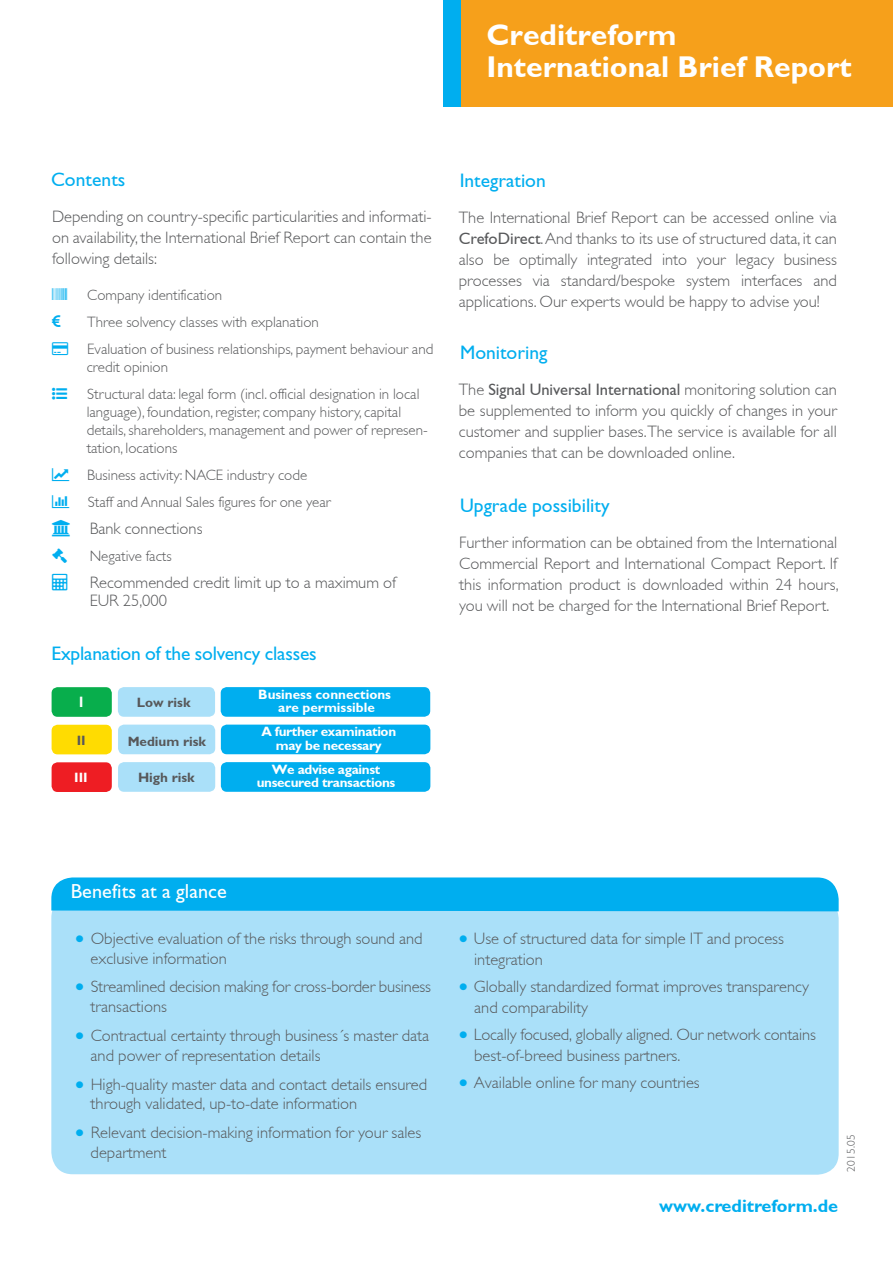
<style>
.page{position:relative;width:893px;height:1263px;background:#fff}
.page>*{position:absolute;margin:0;border:0;box-sizing:border-box;transform-origin:0 0}
.t1{font:700 30px/31.5px "Gill Sans";color:#fff}
.t2{font:20.25px "Gill Sans";letter-spacing:.005em;color:#fff}
.t3{font:19.5px "Gill Sans";color:#00aeef}
.t4{font:700 18px "Gill Sans";color:#00aeef}
.t5{font:300 16.5px/21px "Gill Sans";color:#57585a}
.t6{font:300 15px/27px "Gill Sans";color:#57585a}
.t7{font:700 15px "Gill Sans";color:#fff}
.t8{font:700 13.5px/13.5px "Gill Sans";letter-spacing:-.025em;color:#fff;text-align:center}
.t9{font:700 13.5px/13.5px "Gill Sans";color:#fff;text-align:center}
.t10{font:700 13.5px "Gill Sans";color:#57585a}
.t11{font:300 11.25px "Gill Sans";letter-spacing:.04em;color:#57585a}
.s1{font-weight:400}
.s2{font-weight:700;font-size:24px;color:#00aeef}
</style>
<div class="page">
<div style="left:455px;top:0;width:438px;height:106px;background:#f6a01b"></div>
<div style="left:444px;top:0;width:17px;height:106px;background:#00aeef"></div>
<div style="left:51px;top:896px;width:788px;height:279px;background:#aae0f9;border-radius:22px"></div>
<div style="left:51px;top:877px;width:788px;height:34px;background:#00aeef"></div>
<div style="left:118px;top:687px;width:97px;height:30px;background:#aae0f9;border-radius:6px"></div>
<div style="left:118px;top:725px;width:97px;height:29px;background:#aae0f9;border-radius:6px"></div>
<div style="left:118px;top:762px;width:97px;height:30px;background:#aae0f9;border-radius:6px"></div>
<div style="left:52px;top:687px;width:60px;height:30px;background:#08ae4c;border-radius:6px"></div>
<div style="left:52px;top:725px;width:60px;height:29px;background:#ffdc01;border-radius:6px"></div>
<div style="left:52px;top:762px;width:60px;height:30px;background:#ee1d23;border-radius:6px"></div>
<div style="left:221px;top:687px;width:209px;height:30px;background:#00aeef;border-radius:6px"></div>
<div style="left:221px;top:725px;width:209px;height:29px;background:#00aeef;border-radius:6px"></div>
<div style="left:221px;top:762px;width:209px;height:30px;background:#00aeef;border-radius:6px"></div>
<p class="t1" style="left:486px;top:19px;width:367px">Creditreform<br>International Brief Report</p>
<p class="t3" style="left:51px;top:168px;width:76px">Contents</p>
<p class="t3" style="left:460px;top:169px;width:88px">Integration</p>
<p class="t5" style="left:52px;top:206px;width:381px;text-align:justify">Depending on country-specific particularities and informati&shy;on availability, the International Brief Report can contain the following details:</p>
<p class="t6" style="left:87px;top:281px;width:348px">Company identification<br>Three solvency classes with explanation<br>Evaluation of business relationships, payment behaviour and</p>
<p class="t6" style="left:87px;top:353px;width:334px">credit opinion<br>Structural data: legal form (incl. official designation in local</p>
<p class="t6" style="left:87px;top:403px;width:343px;line-height:18px">language), foundation, register, company history, capital details, shareholders, management and power of represen&shy;tation, locations</p>
<p class="t6" style="left:87px;top:461px;width:245px">Business activity: NACE industry code<br>Staff and Annual Sales figures for one year</p>
<p class="t5" style="left:90px;top:518px;width:114px">Bank connections</p>
<p class="t6" style="left:90px;top:542px;width:84px">Negative facts</p>
<p class="t5" style="left:90px;top:573px;width:308px;line-height:18px">Recommended credit limit up to a maximum of<br>EUR 25,000</p>
<p class="t3" style="left:52px;top:642px;width:267px">Explanation of the solvency classes</p>
<p class="t7" style="left:77px;top:693px;width:10px">1</p>
<p class="t10" style="left:137px;top:694px;width:55px">Low risk</p>
<p class="t10" style="left:77px;top:733px;width:10px">II</p>
<p class="t10" style="left:128px;top:733px;width:80px">Medium risk</p>
<p class="t8" style="left:74px;top:770px;width:15px">III</p>
<p class="t10" style="left:138px;top:770px;width:58px">High risk</p>
<p class="t9" style="left:258px;top:687px;width:134px">Business connections are permissible</p>
<p class="t8" style="left:261px;top:725px;width:136px">A further examination may be necessary</p>
<p class="t8" style="left:257px;top:762px;width:140px">We advise against unsecured transactions</p>
<p class="t5" style="left:459px;top:207px;width:380px;text-align:justify">The International Brief Report can be accessed online via <span class="s1">CrefoDirect</span>. And thanks to its use of structured data, it can also be optimally integrated into your legacy business processes via standard/bespoke system interfaces and applications. Our experts would be happy to advise you!</p>
<p class="t3" style="left:460px;top:341px;width:89px">Monitoring</p>
<p class="t5" style="left:459px;top:378px;width:380px;text-align:justify">The <span class="s1">Signal Universal International</span> monitoring solution can be supplemented to inform you quickly of changes in your customer and supplier bases.The service is available for all companies that can be downloaded online.</p>
<p class="t3" style="left:460px;top:494px;width:151px">Upgrade possibility</p>
<p class="t5" style="left:459px;top:532px;width:381px;text-align:justify">Further information can be obtained from the International Commercial Report and International Compact Report. If this information product is downloaded within 24 hours, you will not be charged for the International Brief Report.</p>
<p class="t2" style="left:71px;top:879px;width:158px">Benefits at a glance</p>
<p class="t5" style="left:91px;top:928px;width:334px;line-height:19.8px;text-indent:-15px"><span class="s2">•</span> Objective evaluation of the risks through sound and exclusive information</p>
<p class="t5" style="left:91px;top:977px;width:342px;line-height:19.8px;text-indent:-15px"><span class="s2">•</span> Streamlined decision making for cross-border business transactions</p>
<p class="t5" style="left:91px;top:1025px;width:340px;line-height:19.8px;text-indent:-15px"><span class="s2">•</span> Contractual certainty through business´s master data and power of representation details</p>
<p class="t5" style="left:91px;top:1074px;width:338px;line-height:19.8px;text-indent:-15px"><span class="s2">•</span> High-quality master data and contact details ensured through validated, up-to-date information</p>
<p class="t5" style="left:91px;top:1123px;width:332px;line-height:19.8px;text-indent:-15px"><span class="s2">•</span> Relevant decision-making information for your sales department</p>
<p class="t5" style="left:474px;top:928px;width:311px;text-indent:-15px"><span class="s2">•</span> Use of structured data for simple IT and process integration</p>
<p class="t5" style="left:474px;top:976px;width:336px;text-indent:-15px"><span class="s2">•</span> Globally standardized format improves transparency and comparability</p>
<p class="t5" style="left:474px;top:1024px;width:343px;text-indent:-15px"><span class="s2">•</span> Locally focused, globally aligned. Our network contains best-of-breed business partners.</p>
<p class="t5" style="left:459px;top:1072px;width:242px"><span class="s2">•</span> Available online for many countries</p>
<p class="t11" style="left:844px;top:1172px;width:40px;rotate:-90deg">2015.05</p>
<p class="t4" style="left:659px;top:1195px;width:181px">www.creditreform.de</p>
</div>
